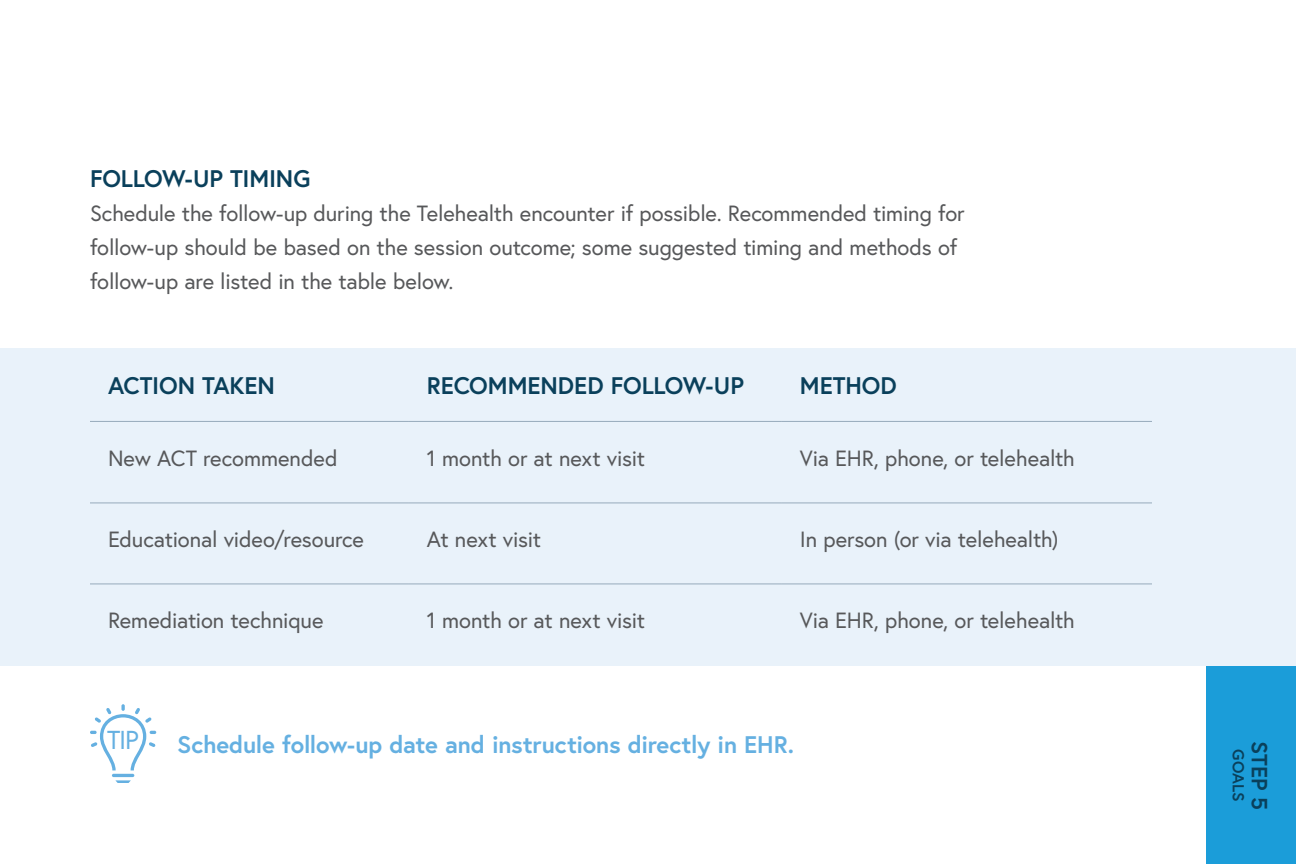
<style>
.page{position:relative;width:1296px;height:864px;background:#fff}
.page>*{position:absolute;margin:0;border:0;box-sizing:border-box;transform-origin:0 0}
.t1{font:26px "Europa";color:#65b0e1}
.SUB-HEAD{font:700 24px "Europa";letter-spacing:-.005em;color:#0a405b}
.Tip{font:700 24px "Europa";letter-spacing:-.01em;color:#65b0e1}
.Body{font:22px/34px "Europa";letter-spacing:-.005em;color:#57585a}
.Tabs{font:700 22px "Europa";color:#0a405b}
.Tabs-2{font:700 16px "Europa";letter-spacing:.015em;color:#0a405b}
</style>
<div class="page">
<div style="left:0;top:349px;width:1296px;height:317px;background:#e9f2fa"></div>
<div style="left:1206px;top:666px;width:90px;height:198px;background:#1b9dd9"></div>
<svg style="left:90px;top:704px;width:66px;height:79px"></svg>
<hr style="left:90px;top:502px;width:319px;height:1px;background:#97aabb">
<hr style="left:409px;top:502px;width:373px;height:1px;background:#97aabb">
<hr style="left:782px;top:502px;width:370px;height:1px;background:#97aabb">
<hr style="left:90px;top:583px;width:319px;height:1px;background:#97aabb">
<hr style="left:409px;top:583px;width:373px;height:1px;background:#97aabb">
<hr style="left:782px;top:583px;width:370px;height:1px;background:#97aabb">
<hr style="left:90px;top:421px;width:319px;height:1px;background:#97aabb">
<hr style="left:409px;top:421px;width:373px;height:1px;background:#97aabb">
<hr style="left:782px;top:421px;width:370px;height:1px;background:#97aabb">
<p class="SUB-HEAD" style="left:90px;top:162px;width:222px">FOLLOW-UP TIMING</p>
<p class="Body" style="left:90px;top:196px;width:876px">Schedule the follow-up during the Telehealth encounter if possible. Recommended timing for follow-up should be based on the session outcome; some suggested timing and methods of follow-up are listed in the table below.</p>
<p class="SUB-HEAD" style="left:108px;top:370px;width:168px">ACTION TAKEN</p>
<p class="SUB-HEAD" style="left:427px;top:370px;width:318px">RECOMMENDED FOLLOW-UP</p>
<p class="SUB-HEAD" style="left:800px;top:370px;width:98px">METHOD</p>
<p class="Body" style="left:108px;top:441px;width:231px">New ACT recommended</p>
<p class="Body" style="left:427px;top:441px;width:220px">1 month or at next visit</p>
<p class="Body" style="left:800px;top:441px;width:276px">Via EHR, phone, or telehealth</p>
<p class="Body" style="left:108px;top:522px;width:258px">Educational video/resource</p>
<p class="Body" style="left:427px;top:522px;width:116px">At next visit</p>
<p class="Body" style="left:800px;top:522px;width:260px">In person (or via telehealth)</p>
<p class="Body" style="left:108px;top:603px;width:217px">Remediation technique</p>
<p class="Body" style="left:427px;top:603px;width:220px">1 month or at next visit</p>
<p class="Body" style="left:800px;top:603px;width:276px">Via EHR, phone, or telehealth</p>
<p class="t1" style="left:107px;top:723px;width:33px">TIP</p>
<p class="Tip" style="left:177px;top:728px;width:618px">Schedule follow-up date and instructions directly in EHR.</p>
<p class="Tabs" style="left:1275px;top:741px;width:70px;rotate:90deg">STEP 5</p>
<p class="Tabs-2" style="left:1249px;top:749px;width:54px;rotate:90deg">GOALS</p>
</div>
